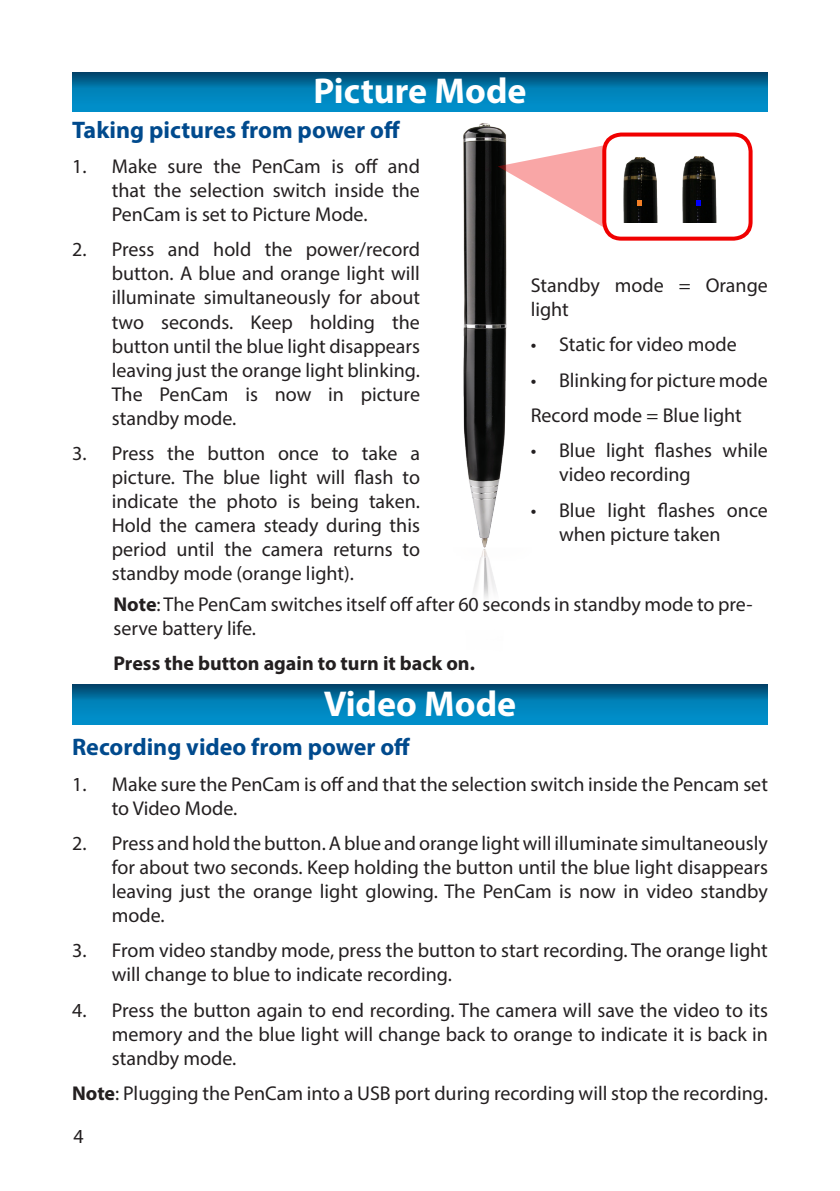
<style>
.page{position:relative;width:840px;height:1191px;background:#fff}
.page>*{position:absolute;margin:0;border:0;box-sizing:border-box;transform-origin:0 0}
.HDG_Page_Chapter_in{font:700 36px "Myriad Pro";color:#fff}
.HDG_Left_-_Level_2{font:700 24px "Myriad Pro";color:#004a8d}
.BODY_Text_Nested{font:20px/24px "Myriad Pro";color:#231f20}
.BODY_Text{font:20px/24px "Myriad Pro";color:#231f20}
.BODY_Text_Nested-2{font:700 20px "Myriad Pro";color:#231f20}
.s1{font-weight:700}
</style>
<div class="page">
<img style="left:463px;top:123px;width:44px;height:476px">
<svg style="left:72px;top:684px;width:695px;height:40px;background:#0076aa"></svg>
<svg style="left:72px;top:72px;width:695px;height:40px;background:#0077ab"></svg>
<div style="left:602px;top:132px;width:150px;height:109px;border:4px solid #f00000;border-radius:17px"></div>
<svg style="left:497px;top:145px;width:107px;height:83px"></svg>
<img style="left:682px;top:156px;width:35px;height:66px">
<img style="left:623px;top:157px;width:35px;height:65px">
<svg style="left:696px;top:200px;width:4px;height:6px"></svg>
<svg style="left:637px;top:200px;width:4px;height:6px"></svg>
<p class="HDG_Page_Chapter_in" style="left:313px;top:67px;width:215px">Picture Mode</p>
<p class="HDG_Left_-_Level_2" style="left:72px;top:114px;width:329px">Taking pictures from power off</p>
<p class="BODY_Text_Nested" style="left:112px;top:154px;width:309px;text-align:justify;text-indent:-40px">1. Make sure the PenCam is off and that the selection switch inside the PenCam is set to Picture Mode.</p>
<p class="BODY_Text_Nested" style="left:112px;top:237px;width:309px;text-align:justify;text-indent:-40px">2. Press and hold the power/record button. A blue and orange light will illuminate simultaneously for about two seconds. Keep holding the button until the blue light disappears leaving just the orange light blinking.<br>The PenCam is now in picture standby mode.</p>
<p class="BODY_Text_Nested" style="left:112px;top:441px;width:309px;text-align:justify;text-indent:-40px">3. Press the button once to take a picture. The blue light will flash to indicate the photo is being taken.<br>Hold the camera steady during this period until the camera returns to standby mode (orange light).</p>
<p class="BODY_Text" style="left:530px;top:273px;width:238px">Standby mode = Orange light</p>
<p class="BODY_Text_Nested" style="left:530px;top:332px;width:207px">• Static for video mode</p>
<p class="BODY_Text_Nested" style="left:530px;top:368px;width:238px">• Blinking for picture mode</p>
<p class="BODY_Text" style="left:530px;top:403px;width:212px">Record mode = Blue light</p>
<p class="BODY_Text_Nested" style="left:558px;top:438px;width:210px;text-indent:-28px">• Blue light flashes while video recording</p>
<p class="BODY_Text_Nested" style="left:558px;top:498px;width:210px;text-indent:-28px">• Blue light flashes once when picture taken</p>
<p class="BODY_Text_Nested" style="left:113px;top:591px;width:640px"><span class="s1">Note</span>: The PenCam switches itself off after 60 seconds in standby mode to pre&shy;serve battery life.</p>
<p class="BODY_Text_Nested-2" style="left:113px;top:650px;width:362px">Press the button again to turn it back on.</p>
<p class="HDG_Page_Chapter_in" style="left:323px;top:680px;width:194px">Video Mode</p>
<p class="HDG_Left_-_Level_2" style="left:72px;top:731px;width:339px">Recording video from power off</p>
<p class="BODY_Text_Nested" style="left:112px;top:771px;width:657px;text-indent:-40px">1. Make sure the PenCam is off and that the selection switch inside the Pencam set to Video Mode.</p>
<p class="BODY_Text_Nested" style="left:112px;top:831px;width:657px;text-align:justify;text-indent:-40px">2. Press and hold the button. A blue and orange light will illuminate simultaneously for about two seconds. Keep holding the button until the blue light disappears leaving just the orange light glowing. The PenCam is now in video standby mode.</p>
<p class="BODY_Text_Nested" style="left:112px;top:938px;width:657px;text-indent:-40px">3. From video standby mode, press the button to start recording. The orange light will change to blue to indicate recording.</p>
<p class="BODY_Text_Nested" style="left:112px;top:997px;width:657px;text-align:justify;text-indent:-40px">4. Press the button again to end recording. The camera will save the video to its memory and the blue light will change back to orange to indicate it is back in standby mode.</p>
<p class="BODY_Text_Nested" style="left:72px;top:1081px;width:697px"><span class="s1">Note</span>: Plugging the PenCam into a USB port during recording will stop the recording.</p>
<p class="BODY_Text_Nested" style="left:73px;top:1124px;width:12px">4</p>
</div>
